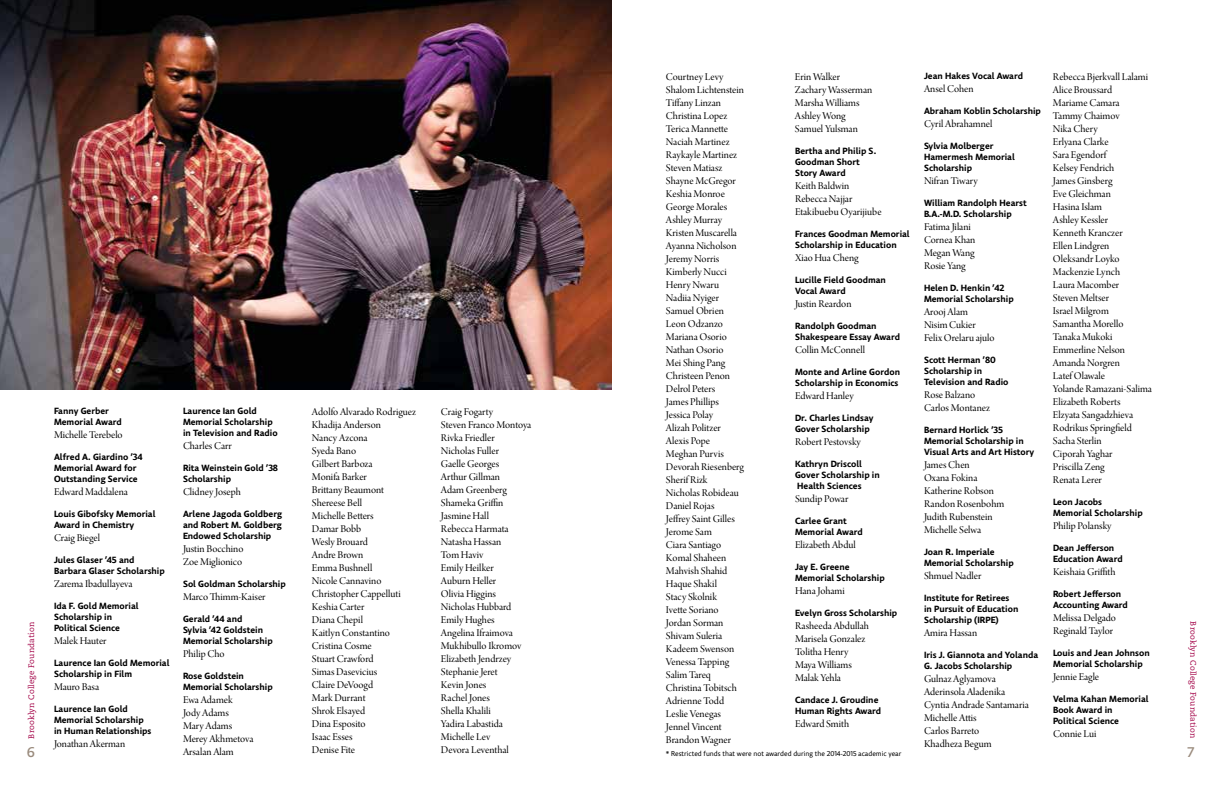
<style>
.page{position:relative;width:1224px;height:792px;background:#fff}
.page>*{position:absolute;margin:0;border:0;box-sizing:border-box;transform-origin:0 0}
.t1{font:700 14px "Caecilia LT Std";color:#9a8b7d}
.t2{font:11px/13px "Arno Pro Display";color:#000}
.t3{font:700 9px/11px "Comenia Sans";color:#000}
.t4{font:8px "Caecilia LT Std";letter-spacing:.02em;color:#a30046}
.t5{font:7px "Comenia Sans";color:#000}
</style>
<div class="page">
<img style="left:0;top:0;width:612px;height:390px">
<p class="t3" style="left:924px;top:70px;width:101px">Jean Hakes Vocal Award</p>
<p class="t2" style="left:924px;top:83px;width:51px">Ansel Cohen</p>
<p class="t3" style="left:924px;top:105px;width:118px">Abraham Koblin Scholarship</p>
<p class="t2" style="left:924px;top:118px;width:70px">Cyril Abrahamnel</p>
<p class="t3" style="left:924px;top:140px;width:92px">Sylvia Molberger<br>Hamermesh Memorial<br>Scholarship</p>
<p class="t2" style="left:924px;top:175px;width:55px">Nifran Tiwary</p>
<p class="t3" style="left:924px;top:197px;width:104px">William Randolph Hearst<br>B.A.-M.D. Scholarship</p>
<p class="t2" style="left:924px;top:221px;width:53px">Fatima Jilani<br>Cornea Khan<br>Megan Wang<br>Rosie Yang</p>
<p class="t3" style="left:924px;top:282px;width:91px">Helen D. Henkin ’42<br>Memorial Scholarship</p>
<p class="t2" style="left:924px;top:306px;width:72px">Arooj Alam<br>Nisim Cukier<br>Felix Orelaru ajulo</p>
<p class="t3" style="left:924px;top:354px;width:86px">Scott Herman ’80<br>Scholarship in<br>Television and Radio</p>
<p class="t2" style="left:924px;top:389px;width:67px">Rose Balzano<br>Carlos Montanez</p>
<p class="t3" style="left:924px;top:424px;width:112px">Bernard Horlick ’35<br>Memorial Scholarship in<br>Visual Arts and Art History</p>
<p class="t2" style="left:924px;top:459px;width:82px">James Chen<br>Oxana Fokina<br>Katherine Robson<br>Randon Rosenbohm<br>Judith Rubenstein<br>Michelle Selwa</p>
<p class="t3" style="left:924px;top:546px;width:91px">Joan R. Imperiale<br>Memorial Scholarship</p>
<p class="t2" style="left:924px;top:570px;width:59px">Shmuel Nadler</p>
<p class="t3" style="left:924px;top:592px;width:96px">Institute for Retirees in Pursuit of Education<br>Scholarship (IRPE)</p>
<p class="t2" style="left:924px;top:627px;width:55px">Amira Hassan</p>
<p class="t3" style="left:924px;top:649px;width:116px">Iris J. Giannota and Yolanda<br>G. Jacobs Scholarship</p>
<p class="t2" style="left:924px;top:673px;width:106px">Gulnaz Aglyamova<br>Aderinsola Aladenika<br>Cyntia Andrade Santamaria<br>Michelle Attis<br>Carlos Barreto<br>Khadheza Begum</p>
<p class="t2" style="left:1053px;top:71px;width:101px">Rebecca Bjerkvall Lalami<br>Alice Broussard<br>Mariame Camara<br>Tammy Chaimov<br>Nika Chery<br>Erlyana Clarke<br>Sara Egendorf<br>Kelsey Fendrich<br>James Ginsberg<br>Eve Gleichman<br>Hasina Islam<br>Ashley Kessler<br>Kenneth Kranczer<br>Ellen Lindgren<br>Oleksandr Loyko<br>Mackenzie Lynch<br>Laura Macomber<br>Steven Meltser<br>Israel Milgrom<br>Samantha Morello<br>Tanaka Mukoki<br>Emmerline Nelson<br>Amanda Norgren<br>Latef Olawale<br>Yolande Ramazani-Salima<br>Elizabeth Roberts<br>Elzyata Sangadzhieva<br>Rodrikus Springfield<br>Sacha Sterlin<br>Ciporah Yaghar<br>Priscilla Zeng<br>Renata Lerer</p>
<p class="t3" style="left:1053px;top:496px;width:91px">Leon Jacobs<br>Memorial Scholarship</p>
<p class="t2" style="left:1053px;top:520px;width:60px">Philip Polansky</p>
<p class="t3" style="left:1053px;top:542px;width:71px">Dean Jefferson<br>Education Award</p>
<p class="t2" style="left:1053px;top:566px;width:64px">Keishaia Griffith</p>
<p class="t3" style="left:1053px;top:588px;width:76px">Robert Jefferson<br>Accounting Award</p>
<p class="t2" style="left:1053px;top:612px;width:64px">Melissa Delgado<br>Reginald Taylor</p>
<p class="t3" style="left:1053px;top:647px;width:98px">Louis and Jean Johnson<br>Memorial Scholarship</p>
<p class="t2" style="left:1053px;top:671px;width:48px">Jennie Eagle</p>
<p class="t3" style="left:1053px;top:693px;width:97px">Velma Kahan Memorial<br>Book Award in<br>Political Science</p>
<p class="t2" style="left:1053px;top:728px;width:45px">Connie Lui</p>
<p class="t2" style="left:666px;top:71px;width:79px">Courtney Levy<br>Shalom Lichtenstein<br>Tiffany Linzan<br>Christina Lopez<br>Terica Mannette<br>Naciah Martinez<br>Raykayle Martinez<br>Steven Matiasz<br>Shayne McGregor<br>Keshia Monroe<br>George Morales<br>Ashley Murray<br>Kristen Muscarella<br>Ayanna Nicholson<br>Jeremy Norris<br>Kimberly Nucci<br>Henry Nwaru<br>Nadiia Nyiger<br>Samuel Obrien<br>Leon Odzanzo<br>Mariana Osorio<br>Nathan Osorio<br>Mei Shing Pang<br>Christeen Penon<br>Delrol Peters<br>James Phillips<br>Jessica Polay<br>Alizah Politzer<br>Alexis Pope<br>Meghan Purvis<br>Devorah Riesenberg<br>Sherif Rizk<br>Nicholas Robideau<br>Daniel Rojas<br>Jeffrey Saint Gilles<br>Jerome Sam<br>Ciara Santiago<br>Komal Shaheen<br>Mahvish Shahid<br>Haque Shakil<br>Stacy Skolnik<br>Ivette Soriano<br>Jordan Sorman<br>Shivam Suleria<br>Kadeem Swenson<br>Venessa Tapping<br>Salim Tareq<br>Christina Tobitsch<br>Adrienne Todd<br>Leslie Venegas<br>Jennel Vincent<br>Brandon Wagner</p>
<p class="t2" style="left:795px;top:71px;width:79px">Erin Walker<br>Zachary Wasserman<br>Marsha Williams<br>Ashley Wong<br>Samuel Yulsman</p>
<p class="t3" style="left:795px;top:145px;width:83px">Bertha and Philip S.<br>Goodman Short<br>Story Award</p>
<p class="t2" style="left:795px;top:180px;width:88px">Keith Baldwin<br>Rebecca Najjar<br>Etakibuebu Oyarijiube</p>
<p class="t3" style="left:795px;top:228px;width:116px">Frances Goodman Memorial<br>Scholarship in Education</p>
<p class="t2" style="left:795px;top:252px;width:65px">Xiao Hua Cheng</p>
<p class="t3" style="left:795px;top:274px;width:92px">Lucille Field Goodman<br>Vocal Award</p>
<p class="t2" style="left:795px;top:298px;width:58px">Justin Reardon</p>
<p class="t3" style="left:795px;top:320px;width:107px">Randolph Goodman<br>Shakespeare Essay Award</p>
<p class="t2" style="left:795px;top:344px;width:72px">Collin McConnell</p>
<p class="t3" style="left:795px;top:366px;width:107px">Monte and Arline Gordon<br>Scholarship in Economics</p>
<p class="t2" style="left:795px;top:390px;width:60px">Edward Hanley</p>
<p class="t3" style="left:795px;top:412px;width:80px">Dr. Charles Lindsay<br>Gover Scholarship</p>
<p class="t2" style="left:795px;top:436px;width:67px">Robert Pestovsky</p>
<p class="t3" style="left:795px;top:458px;width:86px">Kathryn Driscoll<br>Gover Scholarship in<br>Health Sciences</p>
<p class="t2" style="left:795px;top:493px;width:55px">Sundip Powar</p>
<p class="t3" style="left:795px;top:515px;width:69px">Carlee Grant<br>Memorial Award</p>
<p class="t2" style="left:795px;top:539px;width:62px">Elizabeth Abdul</p>
<p class="t3" style="left:795px;top:561px;width:91px">Jay E. Greene<br>Memorial Scholarship</p>
<p class="t2" style="left:795px;top:585px;width:51px">Hana Johami</p>
<p class="t3" style="left:795px;top:607px;width:104px">Evelyn Gross Scholarship</p>
<p class="t2" style="left:795px;top:620px;width:75px">Rasheeda Abdullah<br>Marisela Gonzalez<br>Tolitha Henry<br>Maya Williams<br>Malak Yehla</p>
<p class="t3" style="left:795px;top:694px;width:88px">Candace J. Groudine<br>Human Rights Award</p>
<p class="t2" style="left:795px;top:718px;width:56px">Edward Smith</p>
<p class="t3" style="left:54px;top:405px;width:69px">Fanny Gerber<br>Memorial Award</p>
<p class="t2" style="left:54px;top:429px;width:70px">Michelle Terebelo</p>
<p class="t3" style="left:54px;top:451px;width:90px">Alfred A. Giardino ’34<br>Memorial Award for<br>Outstanding Service</p>
<p class="t2" style="left:54px;top:486px;width:75px">Edward Maddalena</p>
<p class="t3" style="left:54px;top:508px;width:103px">Louis Gibofsky Memorial<br>Award in Chemistry</p>
<p class="t2" style="left:54px;top:532px;width:48px">Craig Biegel</p>
<p class="t3" style="left:54px;top:554px;width:112px">Jules Glaser ’45 and<br>Barbara Glaser Scholarship</p>
<p class="t2" style="left:54px;top:578px;width:80px">Zarema Ibadullayeva</p>
<p class="t3" style="left:54px;top:600px;width:86px">Ida F. Gold Memorial<br>Scholarship in<br>Political Science</p>
<p class="t2" style="left:54px;top:635px;width:54px">Malek Hauter</p>
<p class="t3" style="left:54px;top:657px;width:117px">Laurence Ian Gold Memorial<br>Scholarship in Film</p>
<p class="t2" style="left:54px;top:681px;width:47px">Mauro Basa</p>
<p class="t3" style="left:54px;top:703px;width:99px">Laurence Ian Gold<br>Memorial Scholarship in Human Relationships</p>
<p class="t2" style="left:54px;top:738px;width:73px">Jonathan Akerman</p>
<p class="t3" style="left:183px;top:405px;width:96px">Laurence Ian Gold<br>Memorial Scholarship in Television and Radio</p>
<p class="t2" style="left:183px;top:440px;width:50px">Charles Carr</p>
<p class="t3" style="left:183px;top:462px;width:97px">Rita Weinstein Gold ’38<br>Scholarship</p>
<p class="t2" style="left:183px;top:486px;width:59px">Clidney Joseph</p>
<p class="t3" style="left:183px;top:508px;width:101px;text-align:justify">Arlene Jagoda Goldberg and Robert M. Goldberg Endowed Scholarship</p>
<p class="t2" style="left:183px;top:543px;width:62px">Justin Bocchino<br>Zoe Miglionico</p>
<p class="t3" style="left:183px;top:578px;width:104px">Sol Goldman Scholarship</p>
<p class="t2" style="left:183px;top:591px;width:84px">Marco Thimm-Kaiser</p>
<p class="t3" style="left:183px;top:613px;width:91px">Gerald ’44 and<br>Sylvia ’42 Goldstein<br>Memorial Scholarship</p>
<p class="t2" style="left:183px;top:648px;width:43px">Philip Cho</p>
<p class="t3" style="left:183px;top:670px;width:91px">Rose Goldstein<br>Memorial Scholarship</p>
<p class="t2" style="left:183px;top:694px;width:72px">Ewa Adamek<br>Jody Adams<br>Mary Adams<br>Merey Akhmetova<br>Arsalan Alam</p>
<p class="t2" style="left:312px;top:406px;width:106px">Adolfo Alvarado Rodriguez<br>Khadija Anderson<br>Nancy Azcona<br>Syeda Bano<br>Gilbert Barboza<br>Monifa Barker<br>Brittany Beaumont<br>Shereese Bell<br>Michelle Betters<br>Damar Bobb<br>Wesly Brouard<br>Andre Brown<br>Emma Bushnell<br>Nicole Cannavino<br>Christopher Cappelluti<br>Keshia Carter<br>Diana Chepil<br>Kaitlyn Constantino<br>Cristina Cosme<br>Stuart Crawford<br>Simas Dasevicius<br>Claire DeVoogd<br>Mark Durrant<br>Shrok Elsayed<br>Dina Esposito<br>Isaac Esses<br>Denise Fite</p>
<p class="t2" style="left:441px;top:406px;width:92px">Craig Fogarty<br>Steven Franco Montoya<br>Rivka Friedler<br>Nicholas Fuller<br>Gaelle Georges<br>Arthur Gillman<br>Adam Greenberg<br>Shameka Griffin<br>Jasmine Hall<br>Rebecca Harmata<br>Natasha Hassan<br>Tom Haviv<br>Emily Heilker<br>Auburn Heller<br>Olivia Higgins<br>Nicholas Hubbard<br>Emily Hughes<br>Angelina Ifraimova<br>Mukhibullo Ikromov<br>Elizabeth Jendrzey<br>Stephanie Jeret<br>Kevin Jones<br>Rachel Jones<br>Shella Khalili<br>Yadira Labastida<br>Michelle Lev<br>Devora Leventhal</p>
<p class="t4" style="left:1198px;top:621px;width:118px;rotate:90deg">Brooklyn College Foundation</p>
<p class="t4" style="left:27px;top:739px;width:118px;rotate:-90deg">Brooklyn College Foundation</p>
<p class="t1" style="left:27px;top:744px;width:10px">6</p>
<p class="t1" style="left:1187px;top:744px;width:10px">7</p>
<p class="t5" style="left:666px;top:749px;width:237px">* Restricted funds that were not awarded during the 2014-2015 academic year</p>
</div>
